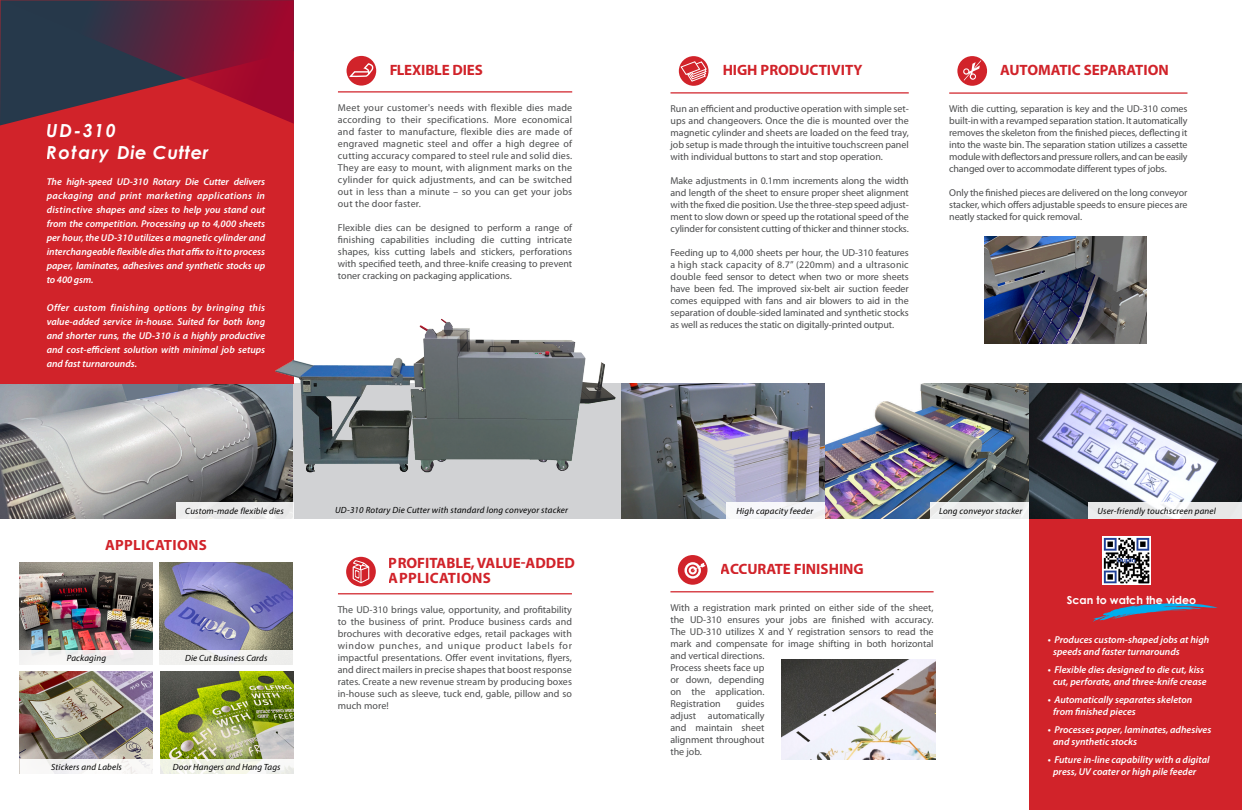
<style>
.page{position:relative;width:1242px;height:810px;background:#fff}
.page>*{position:absolute;margin:0;border:0;box-sizing:border-box;transform-origin:0 0}
.t1{font:italic 700 18px/21.6px "Century Gothic";letter-spacing:.08em;color:#fff}
.t2{font:700 15px/15px "Myriad Pro";color:#d1232a}
.t3{font:700 15px "Myriad Pro";letter-spacing:.02em;color:#d1232a}
.t4{font:700 11px "Century Gothic";color:#fff}
.t5{font:10px/12px "Myriad Pro";color:#4b4c4d;text-align:justify}
.t6{font:italic 600 10px/14px "Myriad Pro";color:#fff}
.t7{font:italic 9px "Myriad Pro";letter-spacing:.02em;color:#000}
</style>
<div class="page">
<div style="left:1029px;top:519px;width:213px;height:291px;background:#d1232a"></div>
<img style="left:0;top:384px;width:293px;height:135px">
<img style="left:825px;top:384px;width:417px;height:135px">
<hr style="left:671px;top:92px;width:238px;height:2px;background:#d1232a">
<div style="left:293px;top:384px;width:328px;height:135px;background:#d1d2d4"></div>
<hr style="left:338px;top:91px;width:234px;height:2px;background:#d1232a">
<div style="left:347px;top:56px;width:29px;height:30px;background:#d1232a;border-radius:50%"></div>
<hr style="left:670px;top:591px;width:264px;height:1px;background:#d1232a">
<div style="left:678px;top:555px;width:30px;height:30px;background:#d1232a;border-radius:50%"></div>
<svg style="left:684px;top:562px;width:17px;height:17px"></svg>
<svg style="left:687px;top:565px;width:12px;height:11px"></svg>
<svg style="left:689px;top:566px;width:8px;height:8px"></svg>
<svg style="left:691px;top:563px;width:15px;height:9px"></svg>
<svg style="left:349px;top:64px;width:26px;height:14px"></svg>
<hr style="left:949px;top:92px;width:238px;height:2px;background:#d1232a">
<div style="left:957px;top:56px;width:30px;height:30px;background:#d1232a;border-radius:50%"></div>
<svg style="left:963px;top:60px;width:18px;height:21px"></svg>
<div style="left:0;top:0;width:294px;height:384px;background:#d1232a"></div>
<svg style="left:0;top:0;width:294px;height:125px"></svg>
<hr style="left:338px;top:593px;width:234px;height:1px;background:#d1232a">
<svg style="left:346px;top:557px;width:30px;height:29px"></svg>
<img style="left:272px;top:318px;width:345px;height:173px">
<svg style="left:353px;top:560px;width:16px;height:23px"></svg>
<img style="left:1103px;top:537px;width:47px;height:48px">
<svg style="left:1093px;top:603px;width:125px;height:18px"></svg>
<img style="left:985px;top:237px;width:161px;height:107px">
<img style="left:621px;top:384px;width:204px;height:135px">
<img style="left:20px;top:562px;width:133px;height:88px">
<img style="left:160px;top:562px;width:133px;height:88px">
<img style="left:20px;top:671px;width:133px;height:88px">
<div style="left:176px;top:503px;width:117px;height:16px;background:#e9e9ea"></div>
<div style="left:160px;top:650px;width:133px;height:15px;background:#f0f0ee"></div>
<div style="left:20px;top:650px;width:133px;height:15px;background:#f2f0f0"></div>
<div style="left:726px;top:503px;width:99px;height:16px;background:#f4f5f8"></div>
<div style="left:930px;top:503px;width:99px;height:16px;background:#edeeee"></div>
<svg style="left:1089px;top:503px;width:153px;height:16px;fill:#e7e7e8"></svg>
<div style="left:20px;top:759px;width:133px;height:15px;background:#f8f7f7"></div>
<img style="left:160px;top:671px;width:133px;height:88px">
<svg style="left:160px;top:759px;width:133px;height:15px;fill:#f2f5e9"></svg>
<img style="left:781px;top:660px;width:154px;height:99px">
<svg style="left:679px;top:56px;width:30px;height:30px"></svg>
<svg style="left:680px;top:61px;width:28px;height:21px"></svg>
<h1 class="t1" style="left:47px;top:119px;width:163px">UD-310<br>Rotary Die Cutter</h1>
<p class="t6" style="left:47px;top:175px;width:220px;text-align:justify">The high-speed UD-310 Rotary Die Cutter delivers packaging and print marketing applications in distinctive shapes and sizes to help you stand out from the competition. Processing up to 4,000 sheets per hour, the UD-310 utilizes a magnetic cylinder and interchangeable flexible dies that affix to it to process paper, laminates, adhesives and synthetic stocks up to 400 gsm.</p>
<p class="t6" style="left:47px;top:301px;width:220px;text-align:justify">Offer custom finishing options by bringing this value-added service in-house. Suited for both long and shorter runs, the UD-310 is a highly productive and cost-efficient solution with minimal job setups and fast turnarounds.</p>
<h2 class="t2" style="left:389px;top:62px;width:95px">FLEXIBLE DIES</h2>
<p class="t5" style="left:338px;top:102px;width:236px">Meet your customer's needs with flexible dies made according to their specifications. More economical and faster to manufacture, flexible dies are made of engraved magnetic steel and offer a high degree of cutting accuracy compared to steel rule and solid dies.<br>They are easy to mount, with alignment marks on the cylinder for quick adjustments, and can be switched out in less than a minute – so you can get your jobs out the door faster.</p>
<p class="t5" style="left:338px;top:222px;width:236px">Flexible dies can be designed to perform a range of finishing capabilities including die cutting intricate shapes, kiss cutting labels and stickers, perforations with specified teeth, and three-knife creasing to prevent toner cracking on packaging applications.</p>
<p class="t7" style="left:185px;top:505px;width:100px">Custom-made flexible dies</p>
<h2 class="t3" style="left:105px;top:536px;width:103px">APPLICATIONS</h2>
<p class="t7" style="left:67px;top:653px;width:41px">Packaging</p>
<p class="t7" style="left:185px;top:653px;width:84px">Die Cut Business Cards</p>
<p class="t7" style="left:51px;top:762px;width:72px">Stickers and Labels</p>
<p class="t7" style="left:173px;top:762px;width:109px">Door Hangers and Hang Tags</p>
<p class="t7" style="left:335px;top:505px;width:234px">UD-310 Rotary Die Cutter with standard long conveyor stacker</p>
<h2 class="t2" style="left:389px;top:555px;width:187px">PROFITABLE, VALUE-ADDED<br>APPLICATIONS</h2>
<p class="t5" style="left:338px;top:603px;width:236px">The UD-310 brings value, opportunity, and profitability to the business of print. Produce business cards and brochures with decorative edges, retail packages with window punches, and unique product labels for impactful presentations. Offer event invitations, flyers, and direct mailers in precise shapes that boost response rates. Create a new revenue stream by producing boxes in-house such as sleeve, tuck end, gable, pillow and so much more!</p>
<h2 class="t2" style="left:722px;top:62px;width:141px">HIGH PRODUCTIVITY</h2>
<p class="t5" style="left:671px;top:103px;width:240px">Run an efficient and productive operation with simple set&shy;ups and changeovers. Once the die is mounted over the magnetic cylinder and sheets are loaded on the feed tray, job setup is made through the intuitive touchscreen panel with individual buttons to start and stop operation.</p>
<p class="t5" style="left:671px;top:175px;width:240px">Make adjustments in 0.1mm increments along the width and length of the sheet to ensure proper sheet alignment with the fixed die position. Use the three-step speed adjust&shy;ment to slow down or speed up the rotational speed of the cylinder for consistent cutting of thicker and thinner stocks.</p>
<p class="t5" style="left:671px;top:247px;width:240px">Feeding up to 4,000 sheets per hour, the UD-310 features a high stack capacity of 8.7” (220mm) and a ultrasonic double feed sensor to detect when two or more sheets have been fed. The improved six-belt air suction feeder comes equipped with fans and air blowers to aid in the separation of double-sided laminated and synthetic stocks as well as reduces the static on digitally-printed output.</p>
<h2 class="t2" style="left:1000px;top:62px;width:170px">AUTOMATIC SEPARATION</h2>
<p class="t5" style="left:949px;top:103px;width:240px">With die cutting, separation is key and the UD-310 comes built-in with a revamped separation station. It automatically removes the skeleton from the finished pieces, deflecting it into the waste bin. The separation station utilizes a cassette module with deflectors and pressure rollers, and can be easily changed over to accommodate different types of jobs.</p>
<p class="t5" style="left:949px;top:187px;width:240px">Only the finished pieces are delivered on the long conveyor stacker, which offers adjustable speeds to ensure pieces are neatly stacked for quick removal.</p>
<p class="t7" style="left:736px;top:506px;width:78px">High capacity feeder</p>
<p class="t7" style="left:939px;top:506px;width:85px">Long conveyor stacker</p>
<p class="t7" style="left:1097px;top:505px;width:120px">User-friendly touchscreen panel</p>
<h2 class="t2" style="left:721px;top:561px;width:144px">ACCURATE FINISHING</h2>
<p class="t5" style="left:670px;top:601px;width:265px">With a registration mark printed on either side of the sheet, the UD-310 ensures your jobs are finished with accuracy.</p>
<p class="t5" style="left:670px;top:625px;width:265px;text-align:left">The UD-310 utilizes X and Y registration sensors to read the mark and compensate for image shifting in both horizontal and vertical directions.<br>Process sheets face up<br>or down, depending<br>on the application.<br>Registration</p>
<p class="t5" style="left:670px;top:697px;width:96px;text-indent:66px">guides adjust automatically and maintain sheet alignment throughout the job.</p>
<p class="t4" style="left:1067px;top:592px;width:131px">Scan to watch the video</p>
<p class="t6" style="left:1053px;top:633px;width:158px;line-height:12px;text-indent:-5px">• Produces custom-shaped jobs at high speeds and faster turnarounds</p>
<p class="t6" style="left:1048px;top:663px;width:160px;line-height:12px;text-align:center">• Flexible dies designed to die cut, kiss cut, perforate, and three-knife crease</p>
<p class="t6" style="left:1053px;top:693px;width:141px;line-height:12px;text-indent:-5px">• Automatically separates skeleton from finished pieces</p>
<p class="t6" style="left:1053px;top:723px;width:160px;line-height:12px;text-indent:-5px">• Processes paper, laminates, adhesives and synthetic stocks</p>
<p class="t6" style="left:1053px;top:753px;width:158px;line-height:12px;text-indent:-5px">• Future in-line capability with a digital press, UV coater or high pile feeder</p>
</div>
